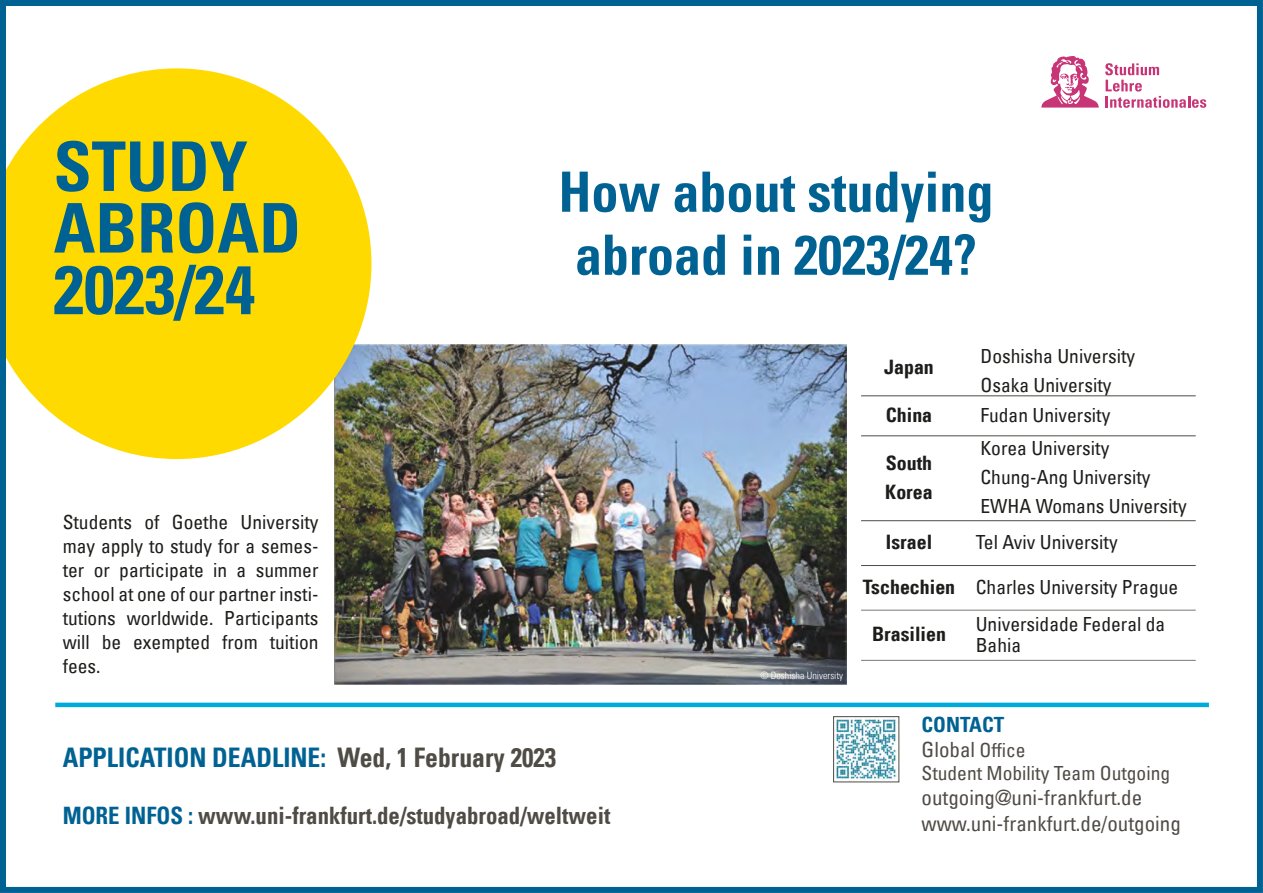
<style>
.page{position:relative;width:1263px;height:893px;background:#fff}
.page>*{position:absolute;margin:0;border:0;box-sizing:border-box;transform-origin:0 0}
.t1{font:68.55px/61.7px "Univers Com 67 Bold Cond";color:#006293}
.t2{font:55.65px/63px "Univers Com 67 Bold Cond";color:#006293}
.t3{font:27px "Univers Com 67 Bold Cond";color:#006293;scale:.95 1}
.t4{font:24px "Univers Com 67 Bold Cond";color:#4f4b45;scale:.95 1}
.t5{font:condensed 21px/25.2px "Univers Com 57";color:#4f4b45}
.t6{font:21px "Univers Com 67 Bold Cond";color:#006293}
.t7{font:19.95px/29px "Univers Com 67 Bold Cond";color:#1d1d1b}
.t8{font:condensed 19.5px/24px "Univers Com 57";color:#1d1d1b}
.t9{font:condensed 19.5px "Univers Com 57";color:#4f4b45}
.t10{font:10.05px "Univers Com 47 Light Cond";color:#fff}
.s1{font-family:"Univers Com 67 Bold Cond";font-stretch:normal;font-size:19.95px}
.s2{color:#4f4b45}
.s3{color:#006293}
.s4{font-size:19.5px}
</style>
<div class="page">
<img style="left:334px;top:345px;width:513px;height:339px">
<svg style="left:7px;top:68px;width:364px;height:391px;fill:#ffda00"></svg>
<hr style="left:55px;top:703px;width:1154px;height:4px;background:#00abdc">
<img style="left:835px;top:718px;width:62px;height:62px">
<div style="left:833px;top:716px;width:66px;height:66px;border:1px solid #4f4b45"></div>
<hr style="left:861px;top:610px;width:335px;height:1px;background:#7b7874">
<hr style="left:861px;top:660px;width:335px;height:1px;background:#7b7874">
<hr style="left:861px;top:396px;width:335px;height:1px;background:#4f4b45">
<hr style="left:861px;top:436px;width:335px;height:1px;background:#4f4b45">
<hr style="left:861px;top:520px;width:335px;height:1px;background:#4f4b45">
<hr style="left:861px;top:565px;width:335px;height:1px;background:#4f4b45">
<div style="left:0;top:0;width:1263px;height:893px;border:6px solid #006293"></div>
<svg style="left:1041px;top:56px;width:58px;height:52px"></svg>
<svg style="left:1105px;top:63px;width:101px;height:45px"></svg>
<h1 class="t1" style="left:54px;top:145px;width:249px">STUDY<br>ABROAD<br>2023/24</h1>
<p class="t8" style="left:63px;top:512px;width:257px;text-align:justify">Students of Goethe University may apply to study for a semes&shy;ter or participate in a summer school at one of our partner insti&shy;tutions worldwide. Participants will be exempted from tuition fees.</p>
<h2 class="t2" style="left:558px;top:168px;width:436px">How about studying abroad in 2023/24?</h2>
<p class="t7" style="left:884px;top:355px;width:51px">Japan</p>
<p class="t8" style="left:980px;top:344px;width:156px;line-height:29px">Doshisha University<br>Osaka University</p>
<p class="t7" style="left:886px;top:403px;width:48px">China</p>
<p class="t8" style="left:980px;top:405px;width:131px">Fudan University</p>
<p class="t7" style="left:885px;top:451px;width:49px">South<br>Korea</p>
<p class="t8" style="left:980px;top:436px;width:208px;line-height:29px">Korea University<br>Chung-Ang University<br>EWHA Womans University</p>
<p class="t10" style="left:760px;top:672px;width:84px">© Doshisha University</p>
<p class="t7" style="left:886px;top:530px;width:48px">Israel</p>
<p class="t8" style="left:976px;top:533px;width:143px">Tel Aviv University</p>
<p class="t8" style="left:863px;top:577px;width:317px"><span class="s1">Tschechien</span> Charles University Prague</p>
<p class="t7" style="left:872px;top:622px;width:76px">Brasilien</p>
<p class="t8" style="left:976px;top:616px;width:191px;line-height:21px">Universidade Federal da<br>Bahia</p>
<h3 class="t3" style="left:63px;top:747px;width:521px">APPLICATION DEADLINE: <span class="s2">Wed, 1 February 2023</span></h3>
<p class="t4" style="left:63px;top:807px;width:578px"><span class="s3">MORE INFOS :</span> www.uni-frankfurt.de/studyabroad/weltweit</p>
<p class="t6" style="left:921px;top:716px;width:84px">CONTACT</p>
<p class="t5" style="left:921px;top:740px;width:106px">Global <span class="s4">Office</span></p>
<p class="t9" style="left:921px;top:766px;width:250px">Student Mobility Team Outgoing</p>
<p class="t5" style="left:921px;top:788px;width:261px">outgoing@uni-frankfurt.de www.uni-frankfurt.de/outgoing</p>
</div>
